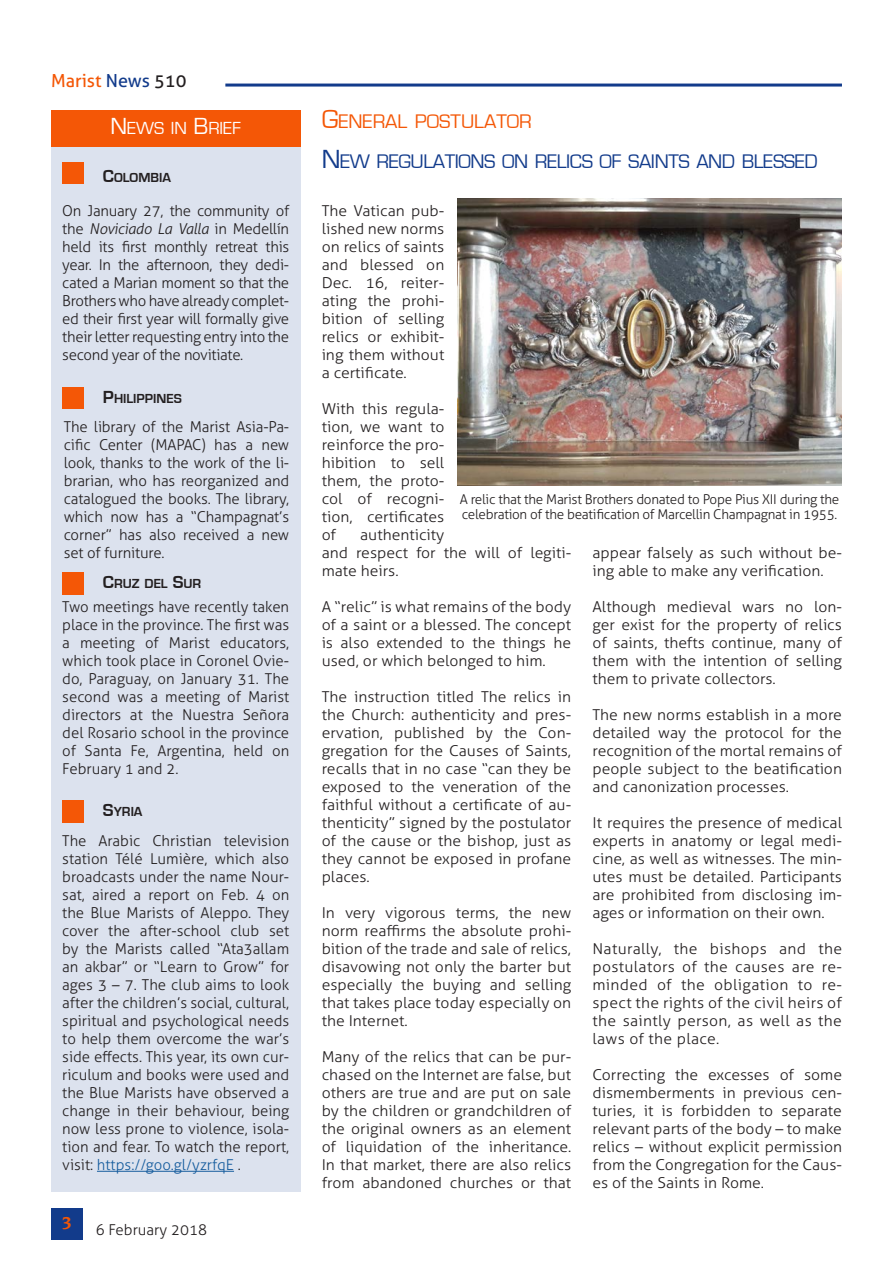
<style>
.page{position:relative;width:893px;height:1263px;background:#fff}
.page>*{position:absolute;margin:0;border:0;box-sizing:border-box;transform-origin:0 0}
.Titolo{font:20.25px "Eurostile";letter-spacing:-.02em;color:#123b8b}
.Titolo-2{font:20.25px "Eurostile";color:#f45706}
.t1{font:18px "Aller";color:#f45706}
.TitoloBox{font:18px "Eurostile";color:#fff}
.t2{font:700 18px "Novarese IT Cby BT";color:#f45706}
.Testo_sinEspacio{font:300 15px/18px "Aller";color:#231f20;text-align:justify;scale:1.05 1}
.Testo_sinEspacio-2{font:300 15px/18px "Aller";color:#231f20;text-align:justify}
.DidacaliaFotos{font:300 13.5px/15px "Aller";letter-spacing:-.02em;color:#231f20}
.SottoTitoloBox{font:700 13.5px "Eurostile";color:#231f20}
.s1{color:#123b8b}
.s2{color:#231f20}
.s3{font-size:24px}
.s4{font-size:18px}
.s5{font-style:italic}
.s6{color:#175d9e}
.s7{font-size:27px}
</style>
<div class="page">
<hr style="left:225px;top:84px;width:617px;height:3px;background:#123b8b">
<div style="left:51px;top:1208px;width:32px;height:31px;background:#123b8b"></div>
<div style="left:51px;top:147px;width:249px;height:1045px;background:#dce2ee"></div>
<div style="left:62px;top:162px;width:22px;height:21px;background:#f45706"></div>
<div style="left:51px;top:111px;width:249px;height:36px;background:#f45706"></div>
<div style="left:62px;top:387px;width:22px;height:22px;background:#f45706"></div>
<div style="left:62px;top:573px;width:22px;height:22px;background:#f45706"></div>
<div style="left:62px;top:801px;width:22px;height:22px;background:#f45706"></div>
<hr style="left:97px;top:1171px;width:137px;height:1px;background:#175d9e">
<img style="left:457px;top:198px;width:385px;height:287px">
<p class="t1" style="left:51px;top:69px;width:137px">Marist <span class="s1">News</span> <span class="s2">510</span></p>
<p class="TitoloBox" style="left:110px;top:118px;width:132px"><span class="s3">N</span>EWS IN <span class="s3">B</span>RIEF</p>
<p class="SottoTitoloBox" style="left:103px;top:170px;width:69px"><span class="s4">C</span>OLOMBIA</p>
<p class="Testo_sinEspacio-2" style="left:62px;top:202px;width:228px">On January 27, the community of the <span class="s5">Noviciado La Valla</span> in Medellín held its first monthly retreat this year. In the afternoon, they dedi&shy;cated a Marian moment so that the Brothers who have already complet&shy;ed their first year will formally give their letter requesting entry into the second year of the novitiate.</p>
<p class="SottoTitoloBox" style="left:103px;top:391px;width:80px"><span class="s4">P</span>HILIPPINES</p>
<p class="Testo_sinEspacio-2" style="left:64px;top:418px;width:227px">The library of the Marist Asia-Pa&shy;cific Center (MAPAC) has a new look, thanks to the work of the li&shy;brarian, who has reorganized and catalogued the books. The library, which now has a “Champagnat’s corner” has also received a new set of furniture.</p>
<p class="SottoTitoloBox" style="left:103px;top:577px;width:100px"><span class="s4">C</span>RUZ DEL <span class="s4">S</span>UR</p>
<p class="Testo_sinEspacio-2" style="left:62px;top:598px;width:228px">Two meetings have recently taken place in the province. The first was a meeting of Marist educators, which took place in Coronel Ovie&shy;do, Paraguay, on January 31. The second was a meeting of Marist directors at the Nuestra Señora del Rosario school in the province of Santa Fe, Argentina, held on February 1 and 2.</p>
<p class="SottoTitoloBox" style="left:103px;top:804px;width:41px"><span class="s4">S</span>YRIA</p>
<p class="Testo_sinEspacio-2" style="left:62px;top:832px;width:228px">The Arabic Christian television station Télé Lumière, which also broadcasts under the name Nour&shy;sat, aired a report on Feb. 4 on the Blue Marists of Aleppo. They cover the after-school club set by the Marists called “Ata3allam an akbar” or “Learn to Grow” for ages 3 – 7. The club aims to look after the children’s social, cultural, spiritual and psychological needs to help them overcome the war’s side effects. This year, its own cur&shy;riculum and books were used and the Blue Marists have observed a change in their behaviour, being now less prone to violence, isola&shy;tion and fear. To watch the report, visit: <span class="s6">https://goo.gl/yzrfqE</span> .</p>
<p class="t2" style="left:62px;top:1212px;width:12px">3</p>
<p class="Testo_sinEspacio-2" style="left:96px;top:1220px;width:113px">6 February 2018</p>
<p class="Titolo-2" style="left:322px;top:111px;width:212px"><span class="s7">G</span>ENERAL POSTULATOR</p>
<p class="Titolo" style="left:322px;top:150px;width:498px"><span class="s7">N</span> EW REGULATIONS ON RELICS OF SAINTS AND BLESSED</p>
<p class="Testo_sinEspacio" style="left:322px;top:202px;width:118px">The Vatican pub&shy;lished new norms on relics of saints and blessed on Dec. 16, reiter&shy;ating the prohi&shy;bition of selling relics or exhibit&shy;ing them without a certificate.</p>
<p class="Testo_sinEspacio" style="left:322px;top:400px;width:118px">With this regula&shy;tion, we want to reinforce the pro&shy;hibition to sell them, the proto&shy;col of recogni&shy;tion, certificates of</p>
<p class="DidacaliaFotos" style="left:460px;top:491px;width:381px">A relic that the Marist Brothers donated to Pope Pius XII during the celebration of the beatification of Marcellin Champagnat in 1955.</p>
<p class="Testo_sinEspacio" style="left:322px;top:526px;width:239px;text-align:left;text-indent:39px">authenticity<br>and respect for the will of legiti&shy;mate heirs.</p>
<p class="Testo_sinEspacio" style="left:322px;top:598px;width:239px">A “relic” is what remains of the body of a saint or a blessed. The concept is also extended to the things he used, or which belonged to him.</p>
<p class="Testo_sinEspacio" style="left:322px;top:688px;width:239px">The instruction titled The relics in the Church: authenticity and pres&shy;ervation, published by the Con&shy;gregation for the Causes of Saints, recalls that in no case “can they be exposed to the veneration of the faithful without a certificate of au&shy;thenticity” signed by the postulator of the cause or the bishop, just as they cannot be exposed in profane places.</p>
<p class="Testo_sinEspacio" style="left:322px;top:904px;width:239px">In very vigorous terms, the new norm reaffirms the absolute prohi&shy;bition of the trade and sale of relics, disavowing not only the barter but especially the buying and selling that takes place today especially on the Internet.</p>
<p class="Testo_sinEspacio" style="left:322px;top:1048px;width:239px">Many of the relics that can be pur&shy;chased on the Internet are false, but others are true and are put on sale by the children or grandchildren of the original owners as an element of liquidation of the inheritance.<br>In that market, there are also relics from abandoned churches or that</p>
<p class="Testo_sinEspacio" style="left:592px;top:544px;width:239px">appear falsely as such without be&shy;ing able to make any verification.</p>
<p class="Testo_sinEspacio" style="left:592px;top:598px;width:239px">Although medieval wars no lon&shy;ger exist for the property of relics of saints, thefts continue, many of them with the intention of selling them to private collectors.</p>
<p class="Testo_sinEspacio" style="left:592px;top:706px;width:239px">The new norms establish in a more detailed way the protocol for the recognition of the mortal remains of people subject to the beatification and canonization processes.</p>
<p class="Testo_sinEspacio" style="left:592px;top:814px;width:239px">It requires the presence of medical experts in anatomy or legal medi&shy;cine, as well as witnesses. The min&shy;utes must be detailed. Participants are prohibited from disclosing im&shy;ages or information on their own.</p>
<p class="Testo_sinEspacio" style="left:592px;top:940px;width:239px">Naturally, the bishops and the postulators of the causes are re&shy;minded of the obligation to re&shy;spect the rights of the civil heirs of the saintly person, as well as the laws of the place.</p>
<p class="Testo_sinEspacio" style="left:592px;top:1066px;width:239px">Correcting the excesses of some dismemberments in previous cen&shy;turies, it is forbidden to separate relevant parts of the body – to make relics – without explicit permission from the Congregation for the Caus&shy;es of the Saints in Rome.</p>
</div>
